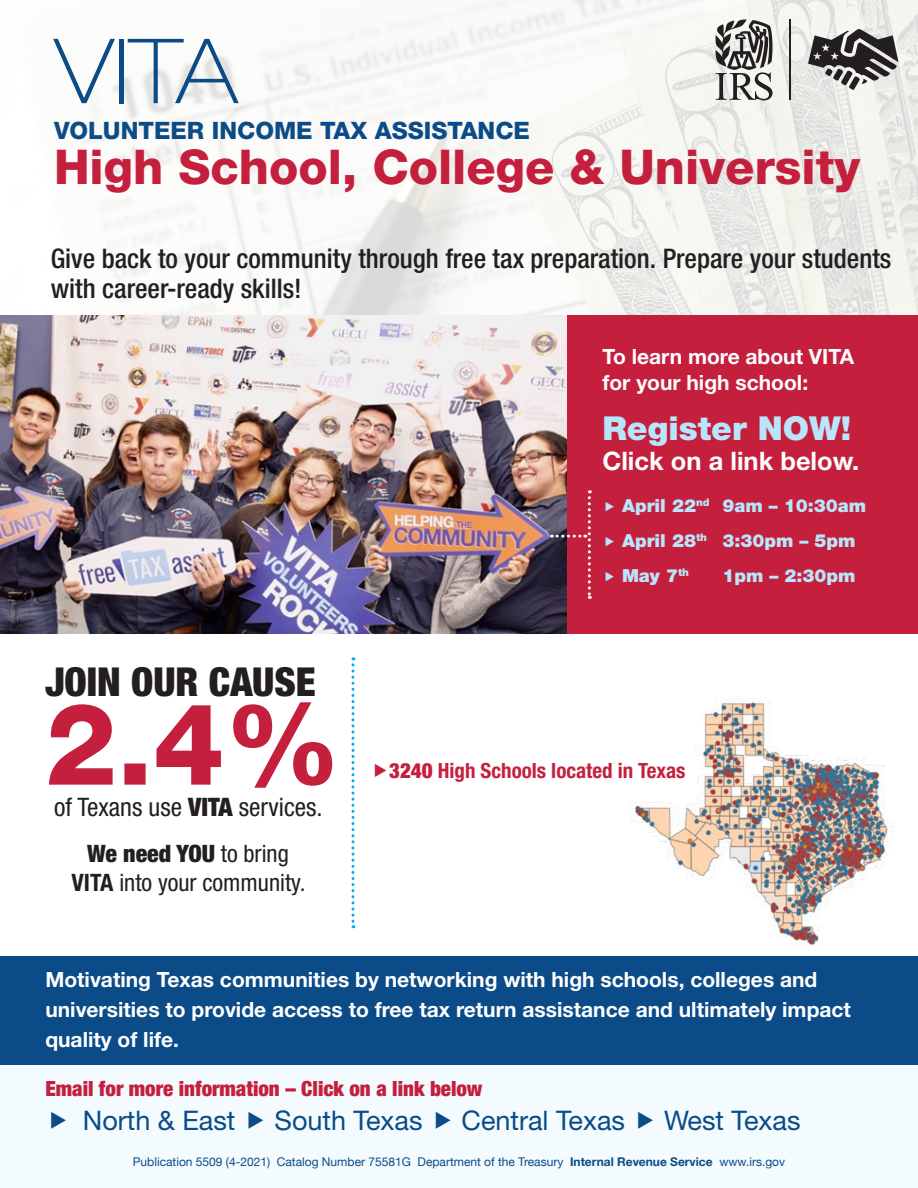
<style>
.page{position:relative;width:918px;height:1188px;background:#fff}
.page>*{position:absolute;margin:0;border:0;box-sizing:border-box;transform-origin:0 0}
.Flyer_Title{font:100 expanded 90px "Helvetica Neue LT Std";color:#0b4b87}
.Flyer_Subtitle{font:800 48px "Helvetica Neue LT Std";color:#c51f3e}
.t1{font:900 condensed 39.9px "Helvetica Neue LT Std";color:#231f20}
.t2{font:900 33px "Helvetica Neue LT Std";color:#b9e5fa}
.t3{font:500 condensed 27px/30px "Helvetica Neue LT Std";color:#231f20}
.t4{font:27px "Helvetica Neue LT Std";color:#0b4b87}
.t5{font:condensed 25.5px "Helvetica Neue LT Std";color:#231f20}
.t6{font:700 25.5px "Helvetica Neue LT Std";color:#fff}
.t7{font:condensed 24px/28.8px "Helvetica Neue LT Std";color:#231f20;text-align:center}
.Flyer_Title-2{font:800 24px "Helvetica Neue LT Std";color:#0b4b87}
.t8{font:700 21px/30px "Helvetica Neue LT Std";color:#fff}
.t9{font:900 condensed 21px "Helvetica Neue LT Std";color:#c51f3e}
.t10{font:700 condensed 21px "Helvetica Neue LT Std";color:#c51f3e}
.t11{font:900 18px "Helvetica Neue LT Std";color:#b9e5fa}
.t12{font:12px "Helvetica Neue";color:#0b4b87}
.s1{font-weight:900}
.s2{font-weight:700}
</style>
<div class="page">
<div style="left:0;top:1065px;width:918px;height:123px;background:#f3fbfe"></div>
<img style="left:83px;top:0;width:835px;height:315px">
<div style="left:0;top:956px;width:918px;height:108px;background:#0b4b87"></div>
<div style="left:482px;top:315px;width:436px;height:318px;background:#c51f3e"></div>
<img style="left:0;top:315px;width:566px;height:318px">
<img style="left:631px;top:699px;width:263px;height:246px">
<svg style="left:49px;top:702px;width:283px;height:86px"></svg>
<svg style="left:351px;top:657px;width:3px;height:271px"></svg>
<svg style="left:715px;top:19px;width:58px;height:81px"></svg>
<hr style="left:789px;top:19px;width:2px;height:81px;background:#231f20">
<svg style="left:808px;top:29px;width:91px;height:61px"></svg>
<svg style="left:551px;top:490px;width:40px;height:109px"></svg>
<p class="Flyer_Title" style="left:54px;top:18px;width:185px">VITA</p>
<p class="Flyer_Title-2" style="left:54px;top:116px;width:478px">VOLUNTEER INCOME TAX ASSISTANCE</p>
<p class="Flyer_Subtitle" style="left:54px;top:139px;width:808px">High School, College &amp; University</p>
<p class="t3" style="left:51px;top:243px;width:842px">Give back to your community through free tax preparation. Prepare your students with career-ready skills!</p>
<p class="t1" style="left:45px;top:657px;width:272px">JOIN OUR CAUSE</p>
<p class="t5" style="left:54px;top:792px;width:270px">of Texans use <span class="s1">VITA</span> services.</p>
<p class="t7" style="left:71px;top:839px;width:236px"><span class="s1">We need YOU</span> to bring<br><span class="s2">VITA</span> into your community.</p>
<p class="t8" style="left:603px;top:344px;width:253px;line-height:25.2px">To learn more about VITA for your high school:</p>
<p class="t2" style="left:603px;top:408px;width:250px">Register NOW!</p>
<p class="t6" style="left:603px;top:445px;width:258px">Click on a link below.</p>
<p class="t11" style="left:622px;top:495px;width:246px">April 22<sup>nd</sup> 9am – 10:30am</p>
<p class="t11" style="left:622px;top:530px;width:235px">April 28<sup>th</sup> 3:30pm – 5pm</p>
<p class="t11" style="left:622px;top:565px;width:69px">May 7<sup>th</sup></p>
<p class="t11" style="left:723px;top:565px;width:135px">1pm – 2:30pm</p>
<p class="t10" style="left:389px;top:758px;width:298px"><span class="s1">3240</span> High Schools located in Texas</p>
<p class="t8" style="left:45px;top:964px;width:807px">Motivating Texas communities by networking with high schools, colleges and universities to provide access to free tax return assistance and ultimately impact quality of life.</p>
<p class="t9" style="left:45px;top:1075px;width:439px">Email for more information – Click on a link below</p>
<p class="t4" style="left:83px;top:1104px;width:154px">North &amp; East</p>
<p class="t4" style="left:275px;top:1104px;width:150px">South Texas</p>
<p class="t4" style="left:462px;top:1104px;width:165px">Central Texas</p>
<p class="t4" style="left:664px;top:1104px;width:138px">West Texas</p>
<p class="t12" style="left:133px;top:1153px;width:654px">Publication 5509 (4-2021) Catalog Number 75581G Department of the Treasury <span class="s2">Internal Revenue Service</span> www.irs.gov</p>
</div>
